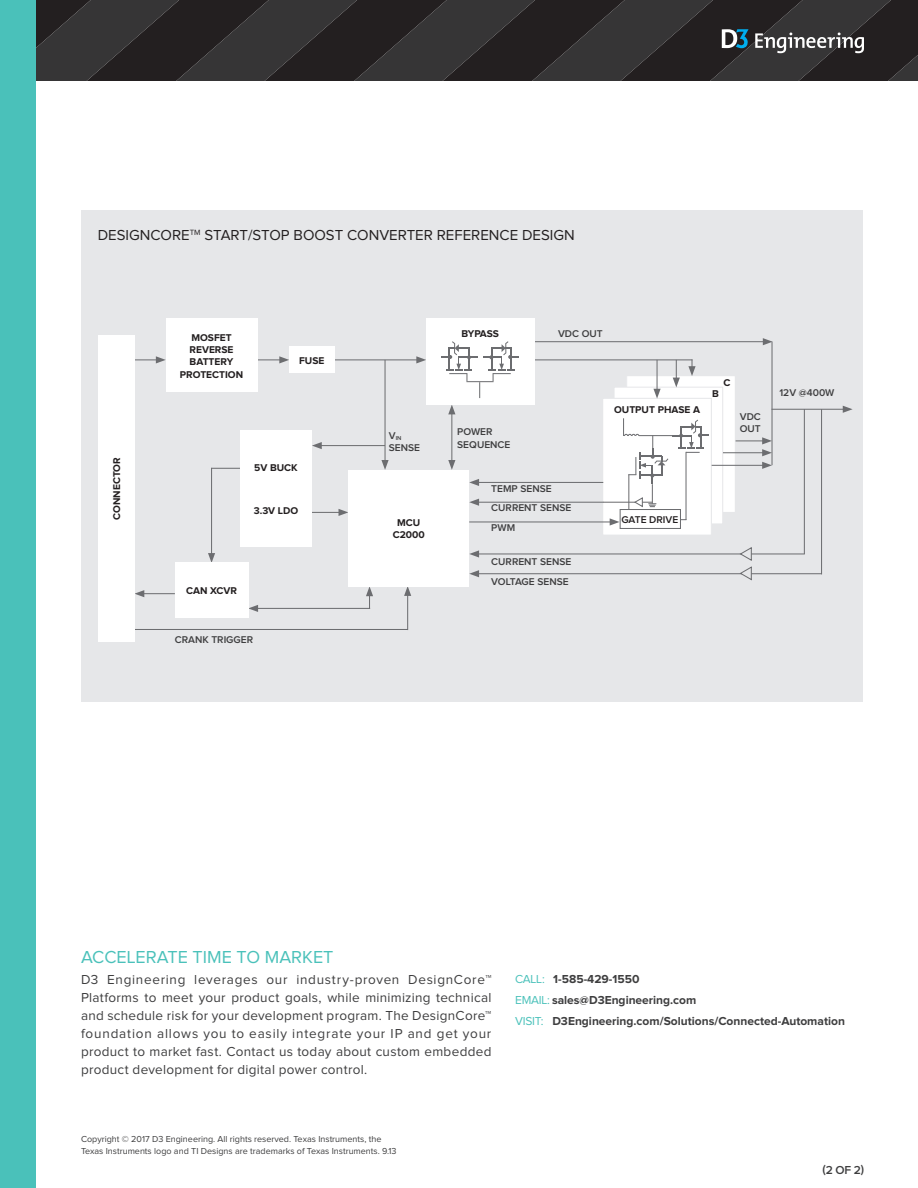
<style>
.page{position:relative;width:918px;height:1188px;background:#fff}
.page>*{position:absolute;margin:0;border:0;box-sizing:border-box;transform-origin:0 0}
.Blue_Light_subs{font:18px "Proxima Nova";color:#4ac1ba}
.Blue_Light_subs-2{font:15px "Proxima Nova";color:#231f20}
.body_text{font:13.5px/18px "Proxima Nova";letter-spacing:.025em;color:#3e3e3f;text-align:justify}
.body_text-2{font:700 12px "Proxima Nova";color:#3e3e3f}
.sidebar_bullet{font:600 12px "Proxima Nova";color:#3e3e3f}
.sidebarSubhead{font:600 10.2px/12.1px "Proxima Nova";color:#3e3e3f}
.sidebarSubhead-2{font:700 10.2px/12.1px "Proxima Nova";color:#231f20;text-align:center}
.sidebarSubhead-3{font:600 10.2px "Proxima Nova";color:#231f20}
.sidebarSubhead-4{font:9px/12px "Proxima Nova";color:#3e3e3f}
.sidebarSubhead-5{font:600 6px "Proxima Nova";color:#3e3e3f}
.s1{font-weight:400;color:#4ac1ba}
</style>
<div class="page">
<svg style="left:36px;top:0;width:882px;height:81px;background:#2f2d2e"></svg>
<div style="left:0;top:0;width:36px;height:1188px;background:#4ac1ba"></div>
<div style="left:81px;top:211px;width:782px;height:491px;background:#e6e7e9"></div>
<svg style="left:134px;top:356px;width:32px;height:7px"></svg>
<svg style="left:257px;top:356px;width:32px;height:7px"></svg>
<svg style="left:312px;top:509px;width:36px;height:7px"></svg>
<hr style="left:335px;top:359px;width:84px;height:1px;background:#6c6d70">
<svg style="left:416px;top:356px;width:10px;height:7px"></svg>
<hr style="left:534px;top:359px;width:158px;height:1px;background:#6c6d70">
<hr style="left:534px;top:341px;width:231px;height:1px;background:#6c6d70">
<svg style="left:763px;top:338px;width:10px;height:7px"></svg>
<hr style="left:319px;top:445px;width:66px;height:1px;background:#6c6d70">
<svg style="left:312px;top:442px;width:10px;height:7px"></svg>
<hr style="left:211px;top:468px;width:1px;height:87px;background:#6c6d70">
<svg style="left:208px;top:553px;width:7px;height:10px"></svg>
<hr style="left:385px;top:360px;width:1px;height:102px;background:#6c6d70">
<svg style="left:381px;top:460px;width:8px;height:10px"></svg>
<hr style="left:772px;top:342px;width:1px;height:123px;background:#6c6d70">
<svg style="left:212px;top:468px;width:28px;height:1px"></svg>
<hr style="left:407px;top:594px;width:1px;height:36px;background:#6c6d70">
<svg style="left:404px;top:586px;width:7px;height:10px"></svg>
<hr style="left:451px;top:412px;width:1px;height:50px;background:#6c6d70">
<svg style="left:448px;top:405px;width:7px;height:9px"></svg>
<svg style="left:448px;top:460px;width:7px;height:10px"></svg>
<svg style="left:366px;top:586px;width:7px;height:23px"></svg>
<hr style="left:134px;top:629px;width:274px;height:1px;background:#6c6d70">
<hr style="left:142px;top:593px;width:33px;height:1px;background:#6c6d70">
<svg style="left:134px;top:590px;width:10px;height:7px"></svg>
<hr style="left:256px;top:608px;width:114px;height:1px;background:#6c6d70">
<svg style="left:248px;top:605px;width:10px;height:7px"></svg>
<hr style="left:477px;top:573px;width:345px;height:1px;background:#6c6d70">
<svg style="left:469px;top:570px;width:10px;height:7px"></svg>
<hr style="left:477px;top:553px;width:328px;height:1px;background:#6c6d70">
<svg style="left:469px;top:550px;width:10px;height:8px"></svg>
<hr style="left:821px;top:409px;width:1px;height:165px;background:#6c6d70">
<hr style="left:804px;top:409px;width:1px;height:145px;background:#6c6d70">
<div style="left:98px;top:335px;width:36px;height:307px;background:#fff"></div>
<div style="left:175px;top:563px;width:73px;height:55px;background:#fff"></div>
<div style="left:166px;top:319px;width:91px;height:73px;background:#fff"></div>
<div style="left:426px;top:319px;width:108px;height:86px;background:#fff"></div>
<div style="left:240px;top:430px;width:72px;height:117px;background:#fff"></div>
<div style="left:348px;top:470px;width:121px;height:116px;background:#fff"></div>
<div style="left:289px;top:346px;width:46px;height:27px;background:#fff"></div>
<div style="left:627px;top:376px;width:108px;height:136px;background:#fff"></div>
<div style="left:614px;top:387px;width:109px;height:137px;background:#fff"></div>
<div style="left:614px;top:387px;width:109px;height:137px;border:1px solid #e6e7e9"></div>
<div style="left:603px;top:398px;width:108px;height:137px;background:#fff"></div>
<div style="left:602px;top:398px;width:110px;height:138px;border:1px solid #e6e7e9"></div>
<hr style="left:657px;top:360px;width:1px;height:31px;background:#6c6d70">
<svg style="left:653px;top:389px;width:8px;height:10px"></svg>
<svg style="left:673px;top:360px;width:7px;height:27px"></svg>
<svg style="left:688px;top:359px;width:8px;height:17px"></svg>
<hr style="left:712px;top:465px;width:53px;height:1px;background:#6c6d70">
<svg style="left:762px;top:462px;width:10px;height:7px"></svg>
<hr style="left:723px;top:452px;width:42px;height:1px;background:#6c6d70">
<svg style="left:736px;top:437px;width:36px;height:19px"></svg>
<hr style="left:772px;top:409px;width:73px;height:1px;background:#6c6d70">
<svg style="left:843px;top:406px;width:10px;height:7px"></svg>
<hr style="left:603px;top:502px;width:49px;height:1px;background:#6c6d70">
<hr style="left:628px;top:474px;width:1px;height:35px;background:#6c6d70">
<svg style="left:442px;top:341px;width:77px;height:57px"></svg>
<hr style="left:686px;top:452px;width:1px;height:68px;background:#6c6d70">
<hr style="left:469px;top:521px;width:143px;height:1px;background:#6c6d70">
<svg style="left:610px;top:518px;width:10px;height:8px"></svg>
<div style="left:620px;top:509px;width:61px;height:20px;border:1px solid #6c6d70"></div>
<svg style="left:739px;top:547px;width:13px;height:34px"></svg>
<svg style="left:623px;top:418px;width:86px;height:90px"></svg>
<hr style="left:477px;top:502px;width:126px;height:1px;background:#6c6d70">
<svg style="left:469px;top:499px;width:10px;height:7px"></svg>
<hr style="left:477px;top:482px;width:126px;height:1px;background:#6c6d70">
<svg style="left:469px;top:479px;width:10px;height:7px"></svg>
<p class="Blue_Light_subs-2" style="left:98px;top:228px;width:479px">DESIGNCORE<sup>TM</sup> START/STOP BOOST CONVERTER REFERENCE DESIGN</p>
<p class="sidebarSubhead-2" style="left:111px;top:520px;width:64px;rotate:-90deg">CONNECTOR</p>
<p class="sidebarSubhead-2" style="left:180px;top:332px;width:65px">MOSFET<br>REVERSE<br>BATTERY<br>PROTECTION</p>
<p class="sidebarSubhead-2" style="left:299px;top:355px;width:27px">FUSE</p>
<p class="sidebarSubhead-2" style="left:254px;top:462px;width:45px">5V BUCK</p>
<p class="sidebarSubhead-2" style="left:254px;top:505px;width:46px">3.3V LDO</p>
<p class="sidebarSubhead-2" style="left:186px;top:585px;width:52px">CAN XCVR</p>
<p class="sidebarSubhead" style="left:175px;top:634px;width:80px">CRANK TRIGGER</p>
<p class="sidebarSubhead-5" style="left:389px;top:436px;width:14px"><sup>V</sup>IN</p>
<p class="sidebarSubhead" style="left:389px;top:442px;width:33px">SENSE</p>
<p class="sidebarSubhead-2" style="left:393px;top:517px;width:34px">MCU<br>C2000</p>
<p class="sidebarSubhead-2" style="left:461px;top:328px;width:39px">BYPASS</p>
<p class="sidebarSubhead" style="left:558px;top:328px;width:46px">VDC OUT</p>
<p class="sidebarSubhead" style="left:457px;top:426px;width:55px">POWER<br>SEQUENCE</p>
<p class="sidebarSubhead" style="left:491px;top:483px;width:62px">TEMP SENSE</p>
<p class="sidebarSubhead" style="left:491px;top:502px;width:82px">CURRENT SENSE</p>
<p class="sidebarSubhead" style="left:491px;top:522px;width:25px">PWM</p>
<p class="sidebarSubhead" style="left:491px;top:556px;width:82px">CURRENT SENSE</p>
<p class="sidebarSubhead" style="left:491px;top:576px;width:79px">VOLTAGE SENSE</p>
<p class="sidebarSubhead-2" style="left:614px;top:404px;width:87px">OUTPUT PHASE A</p>
<p class="sidebarSubhead-2" style="left:723px;top:377px;width:8px">C</p>
<p class="sidebarSubhead-2" style="left:712px;top:388px;width:8px">B</p>
<p class="sidebarSubhead" style="left:740px;top:411px;width:23px">VDC<br>OUT</p>
<p class="sidebarSubhead-3" style="left:621px;top:515px;width:58px">GATE DRIVE</p>
<p class="sidebarSubhead" style="left:779px;top:387px;width:57px">12V @400W</p>
<p class="Blue_Light_subs" style="left:81px;top:948px;width:254px">ACCELERATE TIME TO MARKET</p>
<p class="body_text" style="left:81px;top:971px;width:412px">D3 Engineering leverages our industry-proven DesignCore™ Platforms to meet your product goals, while minimizing technical and schedule risk for your development program. The DesignCore™ foundation allows you to easily integrate your IP and get your product to market fast. Contact us today about custom embedded product development for digital power control.</p>
<p class="body_text-2" style="left:515px;top:973px;width:126px"><span class="s1">CALL:</span> 1-585-429-1550</p>
<p class="body_text-2" style="left:515px;top:994px;width:183px"><span class="s1">EMAIL:</span> sales@D3Engineering.com</p>
<p class="body_text-2" style="left:515px;top:1015px;width:331px"><span class="s1">VISIT:</span> D3Engineering.com/Solutions/Connected-Automation</p>
<p class="sidebarSubhead-4" style="left:81px;top:1133px;width:317px">Copyright © 2017 D3 Engineering. All rights reserved. Texas Instruments, the<br>Texas Instruments logo and TI Designs are trademarks of Texas Instruments. 9.13</p>
<p class="sidebar_bullet" style="left:823px;top:1165px;width:43px">(2 OF 2)</p>
</div>
